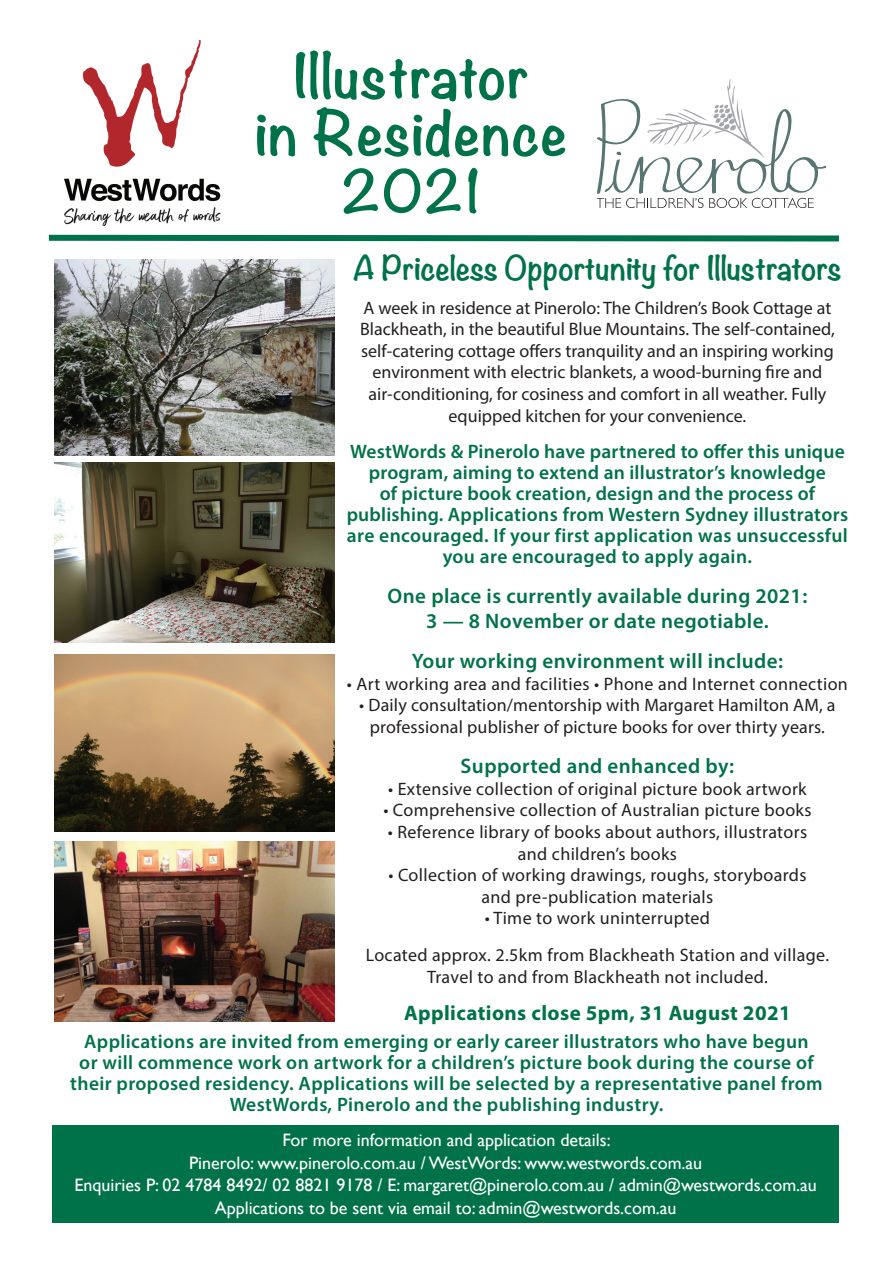
<style>
.page{position:relative;width:893px;height:1263px;background:#fff}
.page>*{position:absolute;margin:0;border:0;box-sizing:border-box;transform-origin:0 0}
.t1{font:700 55.5px/57px "Noteworthy";letter-spacing:.02em;color:#007249;text-align:center}
.t2{font:700 52.5px "Noteworthy";color:#007249}
.t3{font:700 30px "Noteworthy";color:#007249}
.t4{font:600 21px/25.2px "Myriad Pro";letter-spacing:.02em;color:#007249;text-align:center}
.t5{font:700 21px "Myriad Pro";letter-spacing:.02em;color:#007249}
.t6{font:600 19.5px/21px "Myriad Pro";letter-spacing:.02em;color:#007249;text-align:center}
.t7{font:18px/21.6px "Myriad Pro";letter-spacing:.01em;color:#231f20;text-align:center}
.t8{font:18px/22.5px "Gill Sans";color:#fff;text-align:center}
</style>
<div class="page">
<svg style="left:597px;top:78px;width:228px;height:130px"></svg>
<img style="left:54px;top:463px;width:281px;height:180px">
<img style="left:54px;top:654px;width:281px;height:177px">
<img style="left:54px;top:259px;width:281px;height:196px">
<img style="left:54px;top:841px;width:281px;height:180px">
<div style="left:52px;top:1125px;width:787px;height:97px;background:#007249"></div>
<svg style="left:48px;top:234px;width:791px;height:8px;background:#3f9576"></svg>
<img style="left:65px;top:41px;width:155px;height:185px">
<h1 class="t1" style="left:256px;top:46px;width:313px">Illustrator<br>in Residence</h1>
<h2 class="t2" style="left:342px;top:145px;width:141px">2021</h2>
<h3 class="t3" style="left:353px;top:241px;width:491px">A Priceless Opportunity for Illustrators</h3>
<p class="t7" style="left:360px;top:296px;width:476px">A week in residence at Pinerolo: The Children’s Book Cottage at Blackheath, in the beautiful Blue Mountains. The self-contained, self-catering cottage offers tranquility and an inspiring working environment with electric blankets, a wood-burning fire and air-conditioning, for cosiness and comfort in all weather. Fully equipped kitchen for your convenience.</p>
<p class="t6" style="left:347px;top:440px;width:503px">WestWords &amp; Pinerolo have partnered to offer this unique program, aiming to extend an illustrator’s knowledge<br>of picture book creation, design and the process of publishing. Applications from Western Sydney illustrators are encouraged. If your first application was unsuccessful you are encouraged to apply again.</p>
<p class="t4" style="left:388px;top:583px;width:421px">One place is currently available during 2021:<br>3 — 8 November or date negotiable.</p>
<p class="t4" style="left:412px;top:648px;width:373px">Your working environment will include:</p>
<p class="t7" style="left:347px;top:673px;width:502px">• Art working area and facilities • Phone and Internet connection</p>
<p class="t7" style="left:359px;top:694px;width:478px">• Daily consultation/mentorship with Margaret Hamilton AM, a professional publisher of picture books for over thirty years.</p>
<p class="t4" style="left:461px;top:753px;width:275px">Supported and enhanced by:</p>
<p class="t7" style="left:388px;top:778px;width:420px">• Extensive collection of original picture book artwork</p>
<p class="t7" style="left:383px;top:799px;width:430px">• Comprehensive collection of Australian picture books</p>
<p class="t7" style="left:388px;top:821px;width:421px">• Reference library of books about authors, illustrators and children’s books</p>
<p class="t7" style="left:388px;top:864px;width:420px">• Collection of working drawings, roughs, storyboards and pre-publication materials</p>
<p class="t7" style="left:366px;top:900px;width:465px;line-height:36.6px">• Time to work uninterrupted<br>Located approx. 2.5km from Blackheath Station and village.</p>
<p class="t7" style="left:427px;top:965px;width:342px">Travel to and from Blackheath not included.</p>
<p class="t5" style="left:404px;top:999px;width:388px">Applications close 5pm, 31 August 2021</p>
<p class="t6" style="left:70px;top:1031px;width:754px">Applications are invited from emerging or early career illustrators who have begun<br>or will commence work on artwork for a children’s picture book during the course of their proposed residency. Applications will be selected by a representative panel from WestWords, Pinerolo and the publishing industry.</p>
<p class="t8" style="left:74px;top:1129px;width:744px">For more information and application details:<br>Pinerolo: www.pinerolo.com.au / WestWords: www.westwords.com.au<br>Enquiries P: 02 4784 8492/ 02 8821 9178 / E: margaret@pinerolo.com.au / admin@westwords.com.au Applications to be sent via email to: admin@westwords.com.au</p>
</div>
